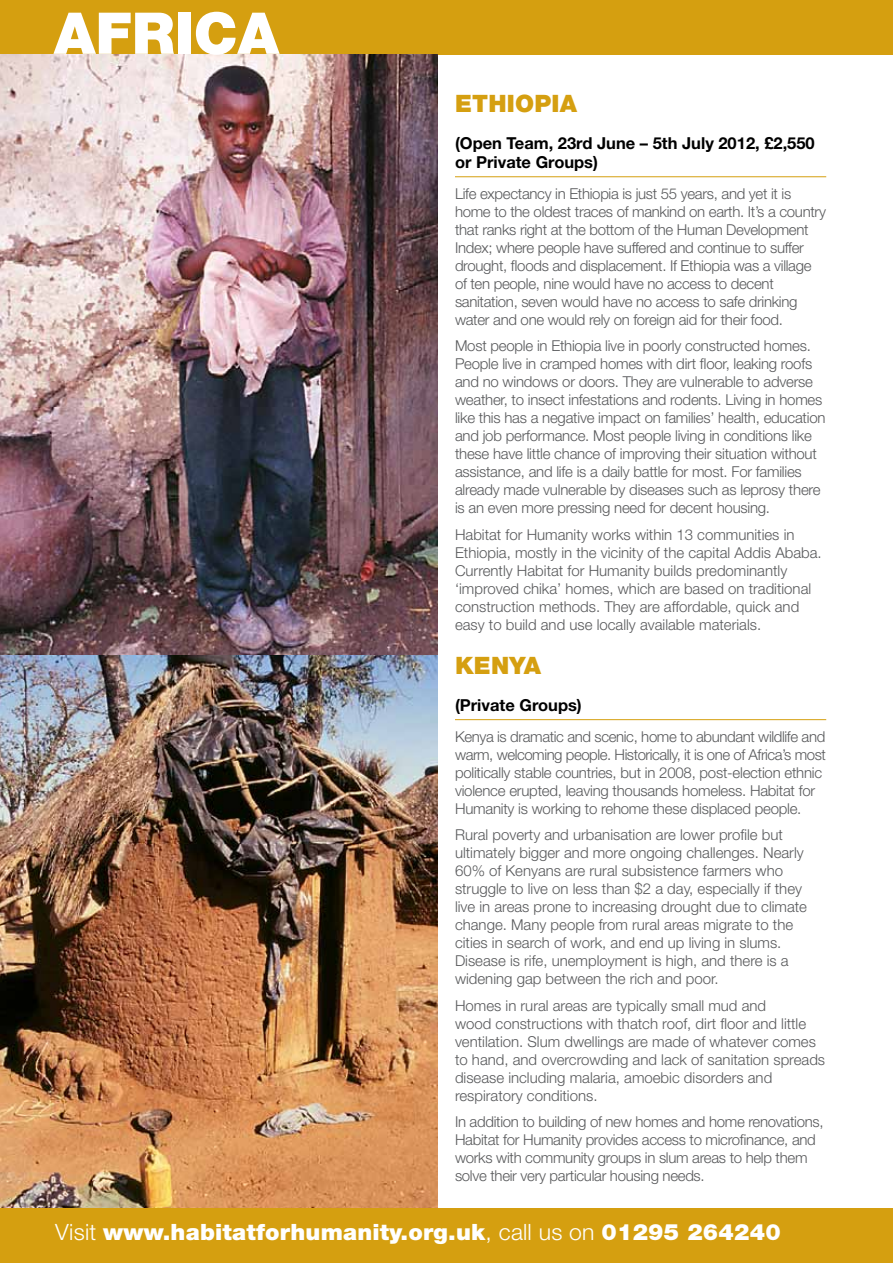
<style>
.page{position:relative;width:893px;height:1263px;background:#fff}
.page>*{position:absolute;margin:0;border:0;box-sizing:border-box;transform-origin:0 0}
.t1{font:900 57.6px "Helvetica Neue";color:#fff}
.t2{font:900 24px "Helvetica Neue";letter-spacing:.01em;color:#d59f10}
.t3{font:900 22.5px "Helvetica Neue";letter-spacing:.01em;color:#fff}
.t4{font:700 16.5px/19.5px "Helvetica Neue";color:#000}
.t5{font:300 15px/18px "Helvetica Neue";letter-spacing:-.015em;color:#58595b}
.s1{font-weight:300}
</style>
<div class="page">
<div style="left:0;top:0;width:893px;height:54px;background:#d59f10"></div>
<img style="left:0;top:54px;width:438px;height:1155px">
<hr style="left:455px;top:176px;width:371px;height:1px;background:#d59f10">
<hr style="left:455px;top:719px;width:371px;height:1px;background:#d59f10">
<div style="left:0;top:1209px;width:893px;height:54px;background:#d59f10"></div>
<h1 class="t1" style="left:54px;top:-1px;width:227px">AFRICA</h1>
<h2 class="t2" style="left:455px;top:89px;width:124px">ETHIOPIA</h2>
<p class="t4" style="left:455px;top:132px;width:361px">(Open Team, 23rd June – 5th July 2012, £2,550 or Private Groups)</p>
<p class="t5" style="left:455px;top:184px;width:372px">Life expectancy in Ethiopia is just 55 years, and yet it is home to the oldest traces of mankind on earth. It’s a country that ranks right at the bottom of the Human Development Index; where people have suffered and continue to suffer drought, floods and displacement. If Ethiopia was a village of ten people, nine would have no access to decent sanitation, seven would have no access to safe drinking water and one would rely on foreign aid for their food.</p>
<p class="t5" style="left:455px;top:337px;width:372px">Most people in Ethiopia live in poorly constructed homes.<br>People live in cramped homes with dirt floor, leaking roofs and no windows or doors. They are vulnerable to adverse weather, to insect infestations and rodents. Living in homes like this has a negative impact on families’ health, education and job performance. Most people living in conditions like these have little chance of improving their situation without assistance, and life is a daily battle for most. For families already made vulnerable by diseases such as leprosy there is an even more pressing need for decent housing.</p>
<p class="t5" style="left:455px;top:525px;width:368px">Habitat for Humanity works within 13 communities in Ethiopia, mostly in the vicinity of the capital Addis Ababa.<br>Currently Habitat for Humanity builds predominantly ‘improved chika’ homes, which are based on traditional construction methods. They are affordable, quick and easy to build and use locally available materials.</p>
<h2 class="t2" style="left:455px;top:651px;width:88px">KENYA</h2>
<p class="t4" style="left:455px;top:695px;width:128px">(Private Groups)</p>
<p class="t5" style="left:455px;top:727px;width:372px">Kenya is dramatic and scenic, home to abundant wildlife and warm, welcoming people. Historically, it is one of Africa’s most politically stable countries, but in 2008, post-election ethnic violence erupted, leaving thousands homeless. Habitat for Humanity is working to rehome these displaced people.</p>
<p class="t5" style="left:455px;top:825px;width:354px">Rural poverty and urbanisation are lower profile but ultimately bigger and more ongoing challenges. Nearly 60% of Kenyans are rural subsistence farmers who struggle to live on less than $2 a day, especially if they live in areas prone to increasing drought due to climate change. Many people from rural areas migrate to the cities in search of work, and end up living in slums.<br>Disease is rife, unemployment is high, and there is a widening gap between the rich and poor.</p>
<p class="t5" style="left:455px;top:996px;width:372px">Homes in rural areas are typically small mud and<br>wood constructions with thatch roof, dirt floor and little ventilation. Slum dwellings are made of whatever comes to hand, and overcrowding and lack of sanitation spreads disease including malaria, amoebic disorders and respiratory conditions.</p>
<p class="t5" style="left:455px;top:1112px;width:370px">In addition to building of new homes and home renovations, Habitat for Humanity provides access to microfinance, and works with community groups in slum areas to help them solve their very particular housing needs.</p>
<h3 class="t3" style="left:55px;top:1218px;width:727px"><span class="s1">Visit</span> www.habitatforhumanity.org.uk<span class="s1">, call us on</span> 01295 264240</h3>
</div>
